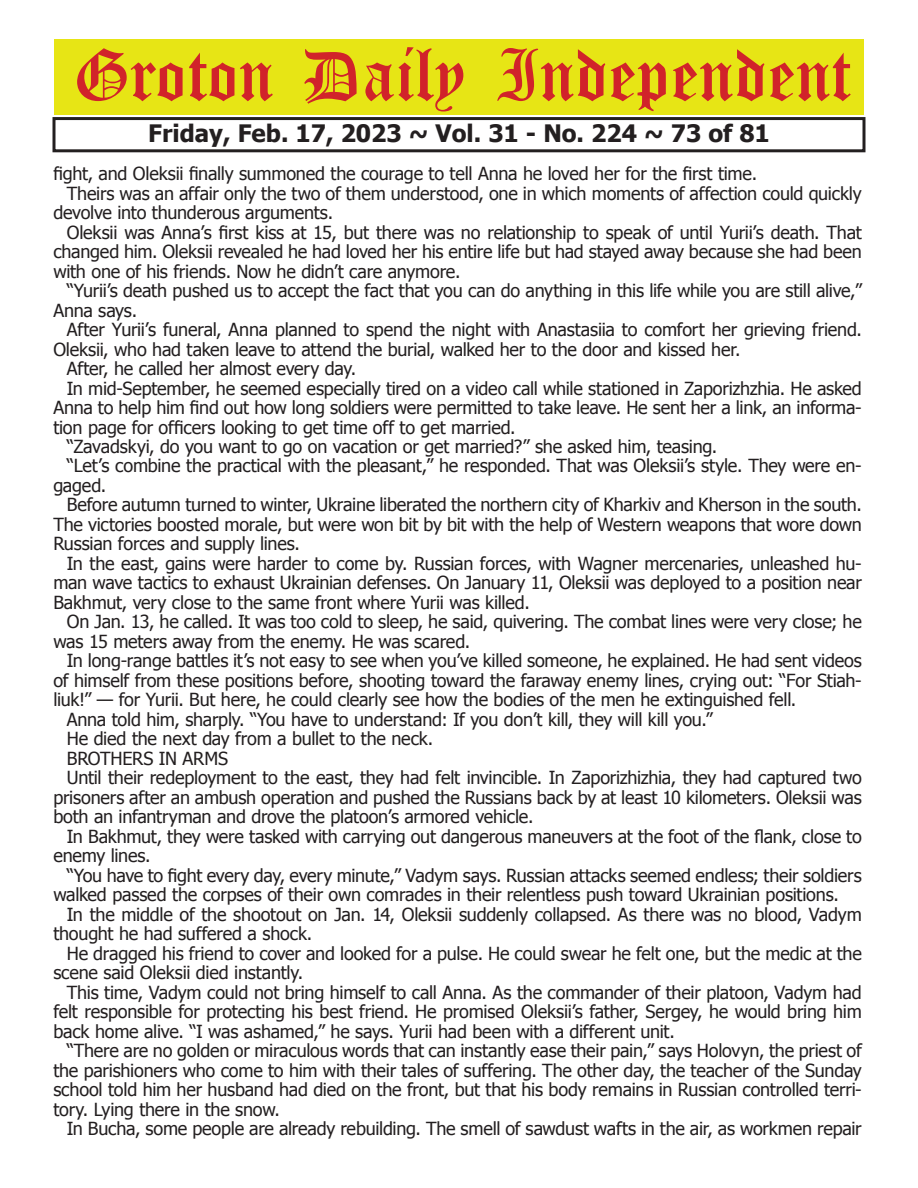
<style>
.page{position:relative;width:918px;height:1188px;background:#fff}
.page>*{position:absolute;margin:0;border:0;box-sizing:border-box;transform-origin:0 0}
.t1{font:54px "Old English Five";color:#d1232a}
.t2{font:700 24px "Tahoma";color:#231f20}
.t3{font:18px "Tahoma";letter-spacing:-.01em;color:#231f20}
</style>
<div class="page">
<div style="left:52px;top:117px;width:814px;height:35px;border:3px solid #231f20"></div>
<div style="left:54px;top:40px;width:810px;height:75px;background:#e7e515"></div>
<h1 class="t1" style="left:73px;top:50px;width:779px">Groton Daily Independent</h1>
<h2 class="t2" style="left:148px;top:116px;width:623px">Friday, Feb. 17, 2023 ~ Vol. 31 - No. 224 ~ 73 of 81</h2>
<p class="t3" style="left:53px;top:161px;width:705px">fight, and Oleksii finally summoned the courage to tell Anna he loved her for the first time.</p>
<p class="t3" style="left:67px;top:181px;width:796px">Theirs was an affair only the two of them understood, one in which moments of affection could quickly</p>
<p class="t3" style="left:53px;top:200px;width:281px">devolve into thunderous arguments.</p>
<p class="t3" style="left:67px;top:220px;width:796px">Oleksii was Anna’s first kiss at 15, but there was no relationship to speak of until Yurii’s death. That</p>
<p class="t3" style="left:53px;top:239px;width:810px">changed him. Oleksii revealed he had loved her his entire life but had stayed away because she had been</p>
<p class="t3" style="left:53px;top:259px;width:409px">with one of his friends. Now he didn’t care anymore.</p>
<p class="t3" style="left:67px;top:278px;width:797px">“Yurii’s death pushed us to accept the fact that you can do anything in this life while you are still alive,”</p>
<p class="t3" style="left:53px;top:298px;width:85px">Anna says.</p>
<p class="t3" style="left:67px;top:317px;width:797px">After Yurii’s funeral, Anna planned to spend the night with Anastasiia to comfort her grieving friend.</p>
<p class="t3" style="left:53px;top:337px;width:689px">Oleksii, who had taken leave to attend the burial, walked her to the door and kissed her.</p>
<p class="t3" style="left:67px;top:356px;width:291px">After, he called her almost every day.</p>
<p class="t3" style="left:67px;top:376px;width:797px">In mid-September, he seemed especially tired on a video call while stationed in Zaporizhzhia. He asked</p>
<p class="t3" style="left:53px;top:395px;width:810px">Anna to help him find out how long soldiers were permitted to take leave. He sent her a link, an informa-</p>
<p class="t3" style="left:53px;top:415px;width:464px">tion page for officers looking to get time off to get married.</p>
<p class="t3" style="left:67px;top:434px;width:652px">“Zavadskyi, do you want to go on vacation or get married?” she asked him, teasing.</p>
<p class="t3" style="left:67px;top:454px;width:796px">“Let’s combine the practical with the pleasant,” he responded. That was Oleksii’s style. They were en-</p>
<p class="t3" style="left:53px;top:473px;width:54px">gaged.</p>
<p class="t3" style="left:67px;top:493px;width:797px">Before autumn turned to winter, Ukraine liberated the northern city of Kharkiv and Kherson in the south.</p>
<p class="t3" style="left:53px;top:512px;width:810px">The victories boosted morale, but were won bit by bit with the help of Western weapons that wore down</p>
<p class="t3" style="left:53px;top:532px;width:248px">Russian forces and supply lines.</p>
<p class="t3" style="left:67px;top:551px;width:796px">In the east, gains were harder to come by. Russian forces, with Wagner mercenaries, unleashed hu-</p>
<p class="t3" style="left:53px;top:571px;width:810px">man wave tactics to exhaust Ukrainian defenses. On January 11, Oleksii was deployed to a position near</p>
<p class="t3" style="left:53px;top:590px;width:478px">Bakhmut, very close to the same front where Yurii was killed.</p>
<p class="t3" style="left:67px;top:610px;width:796px">On Jan. 13, he called. It was too cold to sleep, he said, quivering. The combat lines were very close; he</p>
<p class="t3" style="left:53px;top:629px;width:418px">was 15 meters away from the enemy. He was scared.</p>
<p class="t3" style="left:67px;top:649px;width:796px">In long-range battles it’s not easy to see when you’ve killed someone, he explained. He had sent videos</p>
<p class="t3" style="left:53px;top:668px;width:810px">of himself from these positions before, shooting toward the faraway enemy lines, crying out: “For Stiah-</p>
<p class="t3" style="left:53px;top:688px;width:745px">liuk!” — for Yurii. But here, he could clearly see how the bodies of the men he extinguished fell.</p>
<p class="t3" style="left:67px;top:707px;width:647px">Anna told him, sharply. “You have to understand: If you don’t kill, they will kill you.”</p>
<p class="t3" style="left:67px;top:727px;width:368px">He died the next day from a bullet to the neck.</p>
<p class="t3" style="left:67px;top:746px;width:163px">BROTHERS IN ARMS</p>
<p class="t3" style="left:67px;top:766px;width:797px">Until their redeployment to the east, they had felt invincible. In Zaporizhizhia, they had captured two</p>
<p class="t3" style="left:53px;top:785px;width:810px">prisoners after an ambush operation and pushed the Russians back by at least 10 kilometers. Oleksii was</p>
<p class="t3" style="left:53px;top:805px;width:482px">both an infantryman and drove the platoon’s armored vehicle.</p>
<p class="t3" style="left:67px;top:824px;width:796px">In Bakhmut, they were tasked with carrying out dangerous maneuvers at the foot of the flank, close to</p>
<p class="t3" style="left:53px;top:844px;width:99px">enemy lines.</p>
<p class="t3" style="left:67px;top:863px;width:796px">“You have to fight every day, every minute,” Vadym says. Russian attacks seemed endless; their soldiers</p>
<p class="t3" style="left:53px;top:883px;width:787px">walked passed the corpses of their own comrades in their relentless push toward Ukrainian positions.</p>
<p class="t3" style="left:67px;top:902px;width:796px">In the middle of the shootout on Jan. 14, Oleksii suddenly collapsed. As there was no blood, Vadym</p>
<p class="t3" style="left:53px;top:922px;width:261px">thought he had suffered a shock.</p>
<p class="t3" style="left:67px;top:941px;width:797px">He dragged his friend to cover and looked for a pulse. He could swear he felt one, but the medic at the</p>
<p class="t3" style="left:53px;top:961px;width:251px">scene said Oleksii died instantly.</p>
<p class="t3" style="left:67px;top:980px;width:796px">This time, Vadym could not bring himself to call Anna. As the commander of their platoon, Vadym had</p>
<p class="t3" style="left:53px;top:1000px;width:810px">felt responsible for protecting his best friend. He promised Oleksii’s father, Sergey, he would bring him</p>
<p class="t3" style="left:53px;top:1019px;width:623px">back home alive. “I was ashamed,” he says. Yurii had been with a different unit.</p>
<p class="t3" style="left:67px;top:1039px;width:796px">“There are no golden or miraculous words that can instantly ease their pain,” says Holovyn, the priest of</p>
<p class="t3" style="left:53px;top:1058px;width:810px">the parishioners who come to him with their tales of suffering. The other day, the teacher of the Sunday</p>
<p class="t3" style="left:53px;top:1078px;width:810px">school told him her husband had died on the front, but that his body remains in Russian controlled terri-</p>
<p class="t3" style="left:53px;top:1097px;width:228px">tory. Lying there in the snow.</p>
<p class="t3" style="left:67px;top:1117px;width:796px">In Bucha, some people are already rebuilding. The smell of sawdust wafts in the air, as workmen repair</p>
</div>
